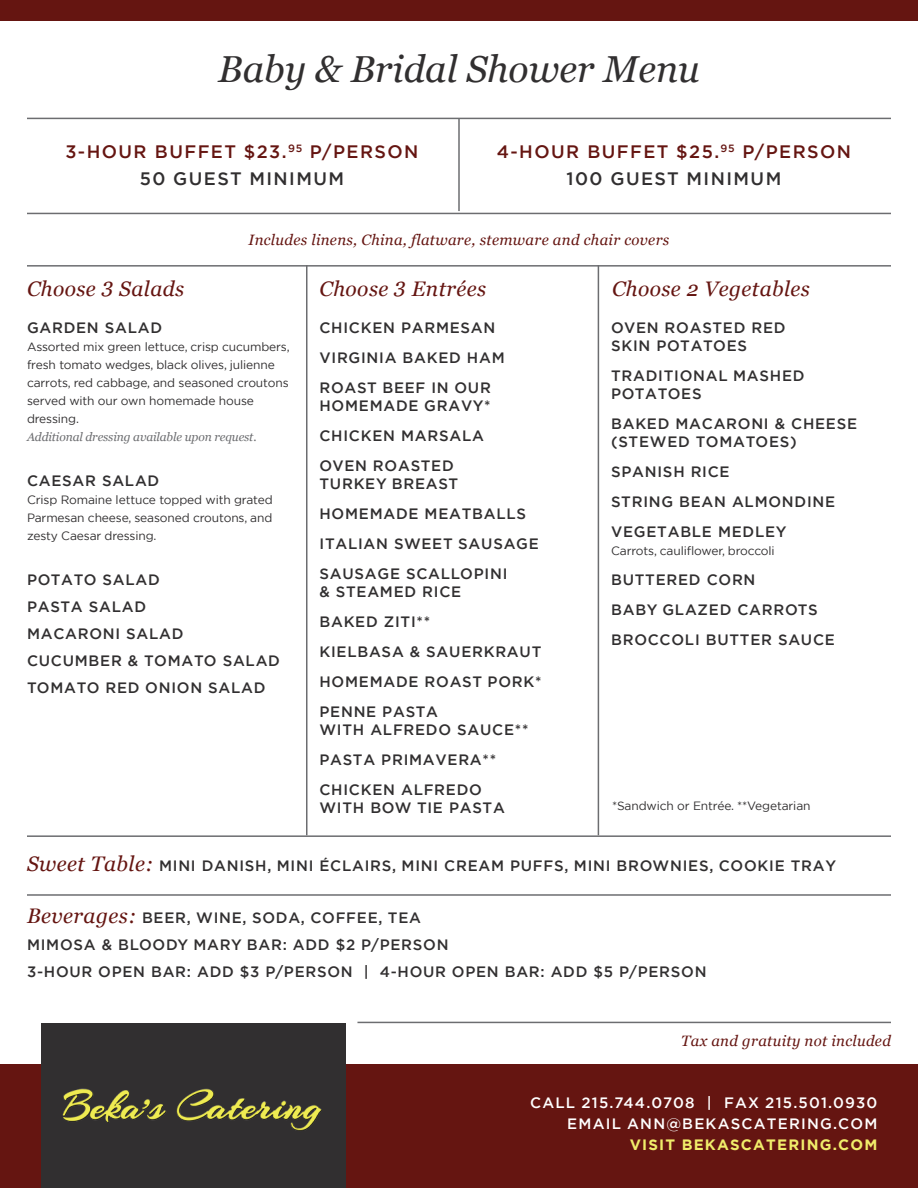
<style>
.page{position:relative;width:918px;height:1188px;background:#fff}
.page>*{position:absolute;margin:0;border:0;box-sizing:border-box;transform-origin:0 0}
.t1{font:italic 37.5px "Georgia";color:#312f30}
.t2{font:italic 21px "Georgia";letter-spacing:.02em;color:#651511}
.t3{font:500 18px/27px "Gotham";letter-spacing:.08em;color:#651511;text-align:center}
.t4{font:500 15px/30px "Gotham";letter-spacing:.05em;color:#312f30}
.t5{font:italic 15px "Georgia";letter-spacing:.02em;color:#651511}
.t6{font:500 15px/21px "Gotham";letter-spacing:.08em;color:#fff;text-align:right}
.t7{font:700 15px "Gotham";letter-spacing:.08em;color:#f0ed6a}
.t8{font:12px/18px "Gotham";letter-spacing:-.01em;color:#312f30}
.t9{font:italic 12px "Georgia";letter-spacing:-.01em;color:#6c6d70}
.s1{color:#312f30}
.s2{font-family:"Georgia";font-weight:400;font-style:italic;font-size:21px;color:#651511}
</style>
<div class="page">
<div style="left:0;top:1064px;width:918px;height:124px;background:#651511"></div>
<div style="left:0;top:0;width:918px;height:21px;background:#651511"></div>
<hr style="left:27px;top:118px;width:864px;height:1px;background:#6c6d70">
<hr style="left:27px;top:213px;width:864px;height:1px;background:#6c6d70">
<hr style="left:27px;top:835px;width:864px;height:2px;background:#6c6d70">
<hr style="left:27px;top:894px;width:864px;height:2px;background:#6c6d70">
<hr style="left:27px;top:265px;width:864px;height:2px;background:#6c6d70">
<hr style="left:306px;top:265px;width:2px;height:570px;background:#6c6d70">
<hr style="left:598px;top:265px;width:1px;height:570px;background:#6c6d70">
<hr style="left:458px;top:118px;width:2px;height:93px;background:#6c6d70">
<hr style="left:357px;top:1022px;width:534px;height:1px;background:#6c6d70">
<div style="left:41px;top:1024px;width:305px;height:164px;background:#312f30"></div>
<img style="left:62px;top:1088px;width:260px;height:43px">
<h1 class="t1" style="left:218px;top:48px;width:483px">Baby &amp; Bridal Shower Menu</h1>
<p class="t3" style="left:65px;top:140px;width:355px">3-HOUR BUFFET $23.<sup>95</sup> P/PERSON<br><span class="s1">50 GUEST MINIMUM</span></p>
<p class="t3" style="left:497px;top:140px;width:356px">4-HOUR BUFFET $25.<sup>95</sup> P/PERSON<br><span class="s1">100 GUEST MINIMUM</span></p>
<h2 class="t2" style="left:27px;top:277px;width:159px">Choose 3 Salads</h2>
<p class="t5" style="left:249px;top:231px;width:422px">Includes linens, China, flatware, stemware and chair covers</p>
<h2 class="t2" style="left:320px;top:277px;width:168px">Choose 3 Entrées</h2>
<h2 class="t2" style="left:612px;top:277px;width:199px">Choose 2 Vegetables</h2>
<p class="t4" style="left:27px;top:314px;width:137px">GARDEN SALAD</p>
<p class="t8" style="left:27px;top:339px;width:264px">Assorted mix green lettuce, crisp cucumbers, fresh tomato wedges, black olives, julienne carrots, red cabbage, and seasoned croutons served with our own homemade house dressing.</p>
<p class="t9" style="left:27px;top:430px;width:231px">Additional dressing available upon request.</p>
<p class="t4" style="left:27px;top:467px;width:134px">CAESAR SALAD</p>
<p class="t8" style="left:27px;top:492px;width:247px;text-align:justify">Crisp Romaine lettuce topped with grated Parmesan cheese, seasoned croutons, and zesty Caesar dressing.</p>
<p class="t4" style="left:27px;top:567px;width:255px;line-height:27px">POTATO SALAD<br>PASTA SALAD<br>MACARONI SALAD<br>CUCUMBER &amp; TOMATO SALAD<br>TOMATO RED ONION SALAD</p>
<p class="t4" style="left:320px;top:314px;width:187px">CHICKEN PARMESAN<br>VIRGINIA BAKED HAM<br>ROAST BEEF IN OUR</p>
<p class="t4" style="left:320px;top:392px;width:173px">HOMEMADE GRAVY*<br>CHICKEN MARSALA<br>OVEN ROASTED</p>
<p class="t4" style="left:320px;top:470px;width:221px">TURKEY BREAST<br>HOMEMADE MEATBALLS<br>ITALIAN SWEET SAUSAGE<br>SAUSAGE SCALLOPINI</p>
<p class="t4" style="left:320px;top:578px;width:224px">&amp; STEAMED RICE<br>BAKED ZITI**<br>KIELBASA &amp; SAUERKRAUT<br>HOMEMADE ROAST PORK*<br>PENNE PASTA</p>
<p class="t4" style="left:320px;top:716px;width:211px">WITH ALFREDO SAUCE**<br>PASTA PRIMAVERA**<br>CHICKEN ALFREDO</p>
<p class="t4" style="left:320px;top:794px;width:187px">WITH BOW TIE PASTA</p>
<p class="t4" style="left:611px;top:320px;width:176px;line-height:18px">OVEN ROASTED RED<br>SKIN POTATOES</p>
<p class="t4" style="left:611px;top:368px;width:195px;line-height:18px">TRADITIONAL MASHED<br>POTATOES</p>
<p class="t4" style="left:611px;top:416px;width:247px;line-height:18px">BAKED MACARONI &amp; CHEESE (STEWED TOMATOES)</p>
<p class="t4" style="left:611px;top:458px;width:226px">SPANISH RICE<br>STRING BEAN ALMONDINE<br>VEGETABLE MEDLEY</p>
<p class="t8" style="left:611px;top:543px;width:165px">Carrots, cauliflower, broccoli</p>
<p class="t4" style="left:611px;top:566px;width:225px">BUTTERED CORN<br>BABY GLAZED CARROTS<br>BROCCOLI BUTTER SAUCE</p>
<p class="t8" style="left:612px;top:798px;width:200px">*Sandwich or Entrée. **Vegetarian</p>
<p class="t4" style="left:27px;top:852px;width:811px"><span class="s2">Sweet Table:</span> MINI DANISH, MINI ÉCLAIRS, MINI CREAM PUFFS, MINI BROWNIES, COOKIE TRAY</p>
<p class="t4" style="left:27px;top:905px;width:681px;line-height:27px"><span class="s2">Beverages:</span> BEER, WINE, SODA, COFFEE, TEA<br>MIMOSA &amp; BLOODY MARY BAR: ADD $2 P/PERSON<br>3-HOUR OPEN BAR: ADD $3 P/PERSON | 4-HOUR OPEN BAR: ADD $5 P/PERSON</p>
<p class="t5" style="left:681px;top:1032px;width:211px">Tax and gratuity not included</p>
<p class="t6" style="left:530px;top:1093px;width:349px">CALL 215.744.0708 | FAX 215.501.0930<br>EMAIL ANN@BEKASCATERING.COM</p>
<p class="t7" style="left:630px;top:1138px;width:249px">VISIT BEKASCATERING.COM</p>
</div>
